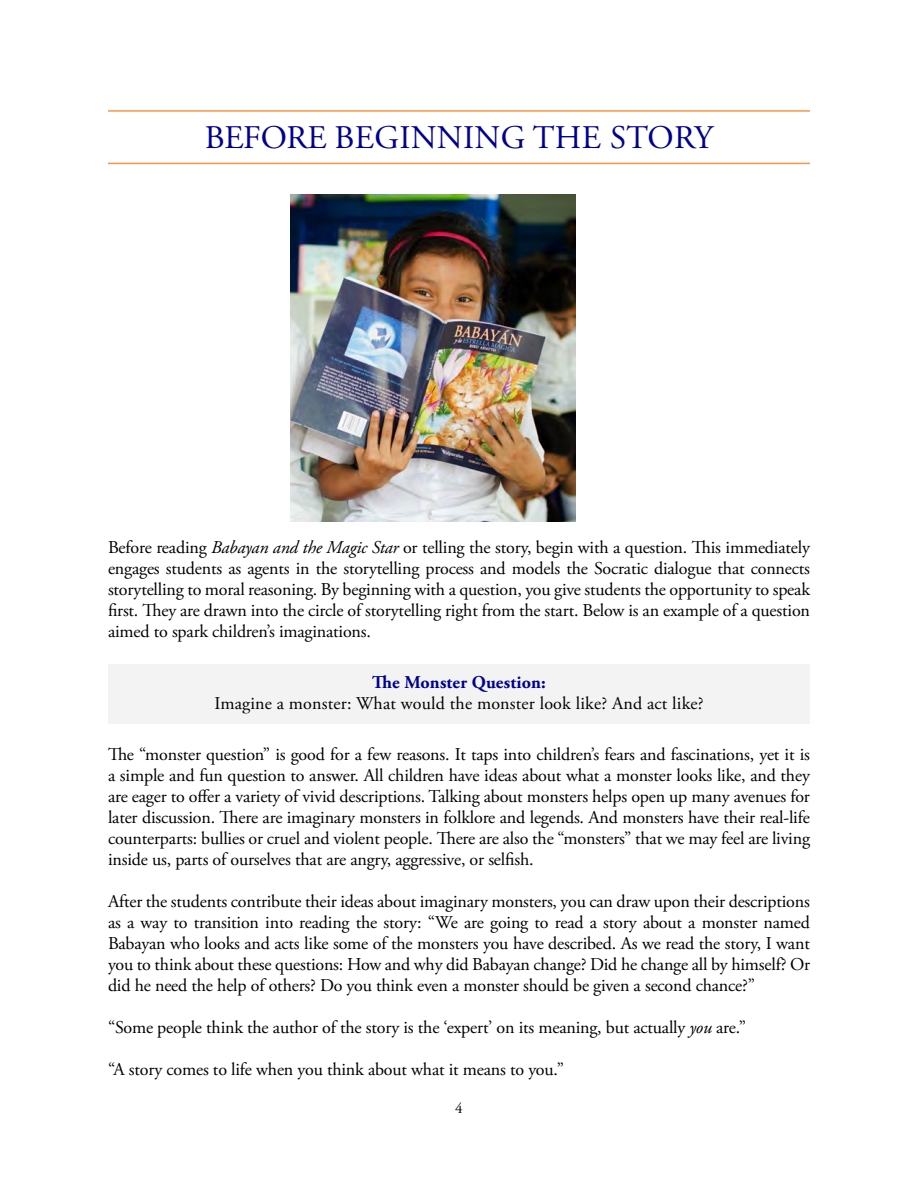
<style>
.page{position:relative;width:918px;height:1188px;background:#fff}
.page>*{position:absolute;margin:0;border:0;box-sizing:border-box;transform-origin:0 0}
.t1{font:33px "Adobe Garamond Pro";letter-spacing:.01em;color:#000090}
.t2{font:18px/21px "Adobe Garamond Pro";letter-spacing:-.01em;color:#000;text-align:justify}
.t3{font:18px "Adobe Garamond Pro";letter-spacing:.01em;color:#000}
.t4{font:700 18px "Adobe Garamond Pro";letter-spacing:.01em;color:#000090}
.t5{font:15px "Adobe Garamond Pro";color:#000}
.s1{font-style:italic}
</style>
<div class="page">
<hr style="left:108px;top:110px;width:702px;height:2px;background:#f79646">
<hr style="left:108px;top:163px;width:702px;height:1px;background:#f79646">
<div style="left:113px;top:669px;width:692px;height:50px;background:#f3f3f3"></div>
<div style="left:108px;top:664px;width:702px;height:60px;border:10px solid #f3f3f3"></div>
<img style="left:291px;top:194px;width:284px;height:327px">
<h1 class="t1" style="left:205px;top:117px;width:510px">BEFORE BEGINNING THE STORY</h1>
<p class="t2" style="left:108px;top:537px;width:704px">Before reading <span class="s1">Babayan and the Magic Star</span> or telling the story, begin with a question. This immediately engages students as agents in the storytelling process and models the Socratic dialogue that connects storytelling to moral reasoning. By beginning with a question, you give students the opportunity to speak first. They are drawn into the circle of storytelling right from the start. Below is an example of a question aimed to spark children’s imaginations.</p>
<p class="t4" style="left:372px;top:671px;width:175px">The Monster Question:</p>
<p class="t3" style="left:214px;top:692px;width:491px">Imagine a monster: What would the monster look like? And act like?</p>
<p class="t2" style="left:108px;top:744px;width:704px">The “monster question” is good for a few reasons. It taps into children’s fears and fascinations, yet it is a simple and fun question to answer. All children have ideas about what a monster looks like, and they are eager to offer a variety of vivid descriptions. Talking about monsters helps open up many avenues for later discussion. There are imaginary monsters in folklore and legends. And monsters have their real-life counterparts: bullies or cruel and violent people. There are also the “monsters” that we may feel are living inside us, parts of ourselves that are angry, aggressive, or selfish.</p>
<p class="t2" style="left:108px;top:891px;width:704px">After the students contribute their ideas about imaginary monsters, you can draw upon their descriptions as a way to transition into reading the story: “We are going to read a story about a monster named Babayan who looks and acts like some of the monsters you have described. As we read the story, I want you to think about these questions: How and why did Babayan change? Did he change all by himself? Or did he need the help of others? Do you think even a monster should be given a second chance?”</p>
<p class="t2" style="left:108px;top:1017px;width:640px">“Some people think the author of the story is the ‘expert’ on its meaning, but actually <span class="s1">you</span> are.”</p>
<p class="t2" style="left:108px;top:1059px;width:458px">“A story comes to life when you think about what it means to you.”</p>
<p class="t5" style="left:455px;top:1100px;width:9px">4</p>
</div>
